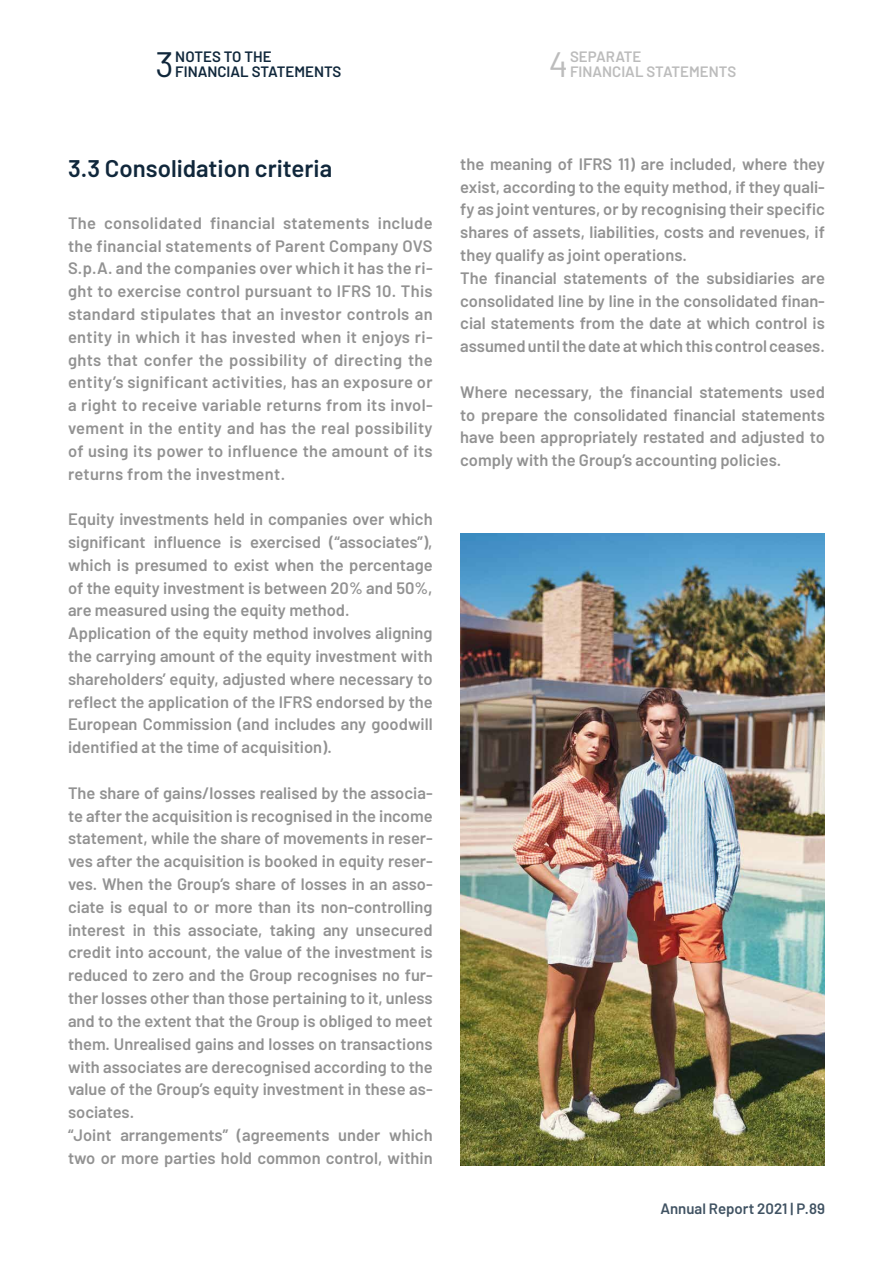
<style>
.page{position:relative;width:893px;height:1263px;background:#fff}
.page>*{position:absolute;margin:0;border:0;box-sizing:border-box;transform-origin:0 0}
.t1{font:35.25px "Barlow";color:#10273b}
.t2{font:35.25px "Barlow";color:#bcbcbc}
.t3{font:600 24px "Barlow";color:#10273b}
.t4{font:600 16.5px/22.8px "Barlow";color:#929292}
.t5{font:600 15px "Barlow";color:#10273b}
.t6{font:600 15px/15px "Barlow";color:#bcbcbc}
</style>
<div class="page">
<img style="left:460px;top:534px;width:365px;height:631px">
<p class="t5" style="left:175px;top:46px;width:98px">NOTES TO THE</p>
<h1 class="t1" style="left:155px;top:39px;width:20px">3</h1>
<p class="t5" style="left:175px;top:61px;width:168px">FINANCIAL STATEMENTS</p>
<p class="t6" style="left:570px;top:48px;width:168px">SEPARATE<br>FINANCIAL STATEMENTS</p>
<h1 class="t2" style="left:549px;top:39px;width:21px">4</h1>
<h2 class="t3" style="left:68px;top:151px;width:266px">3.3 Consolidation criteria</h2>
<p class="t4" style="left:68px;top:210px;width:366px;text-align:justify">The consolidated financial statements include the financial statements of Parent Company OVS S.p.A. and the companies over which it has the ri&shy;ght to exercise control pursuant to IFRS 10. This standard stipulates that an investor controls an entity in which it has invested when it enjoys ri&shy;ghts that confer the possibility of directing the entity’s significant activities, has an exposure or a right to receive variable returns from its invol&shy;vement in the entity and has the real possibility of using its power to influence the amount of its returns from the investment.</p>
<p class="t4" style="left:68px;top:506px;width:366px">Equity investments held in companies over which significant influence is exercised (“associates”), which is presumed to exist when the percentage of the equity investment is between 20% and 50%, are measured using the equity method.<br>Application of the equity method involves aligning the carrying amount of the equity investment with shareholders’ equity, adjusted where necessary to reflect the application of the IFRS endorsed by the European Commission (and includes any goodwill identified at the time of acquisition).</p>
<p class="t4" style="left:68px;top:780px;width:366px">The share of gains/losses realised by the associa&shy;te after the acquisition is recognised in the income statement, while the share of movements in reser&shy;ves after the acquisition is booked in equity reser&shy;ves. When the Group’s share of losses in an asso&shy;ciate is equal to or more than its non-controlling interest in this associate, taking any unsecured credit into account, the value of the investment is reduced to zero and the Group recognises no fur&shy;ther losses other than those pertaining to it, unless and to the extent that the Group is obliged to meet them. Unrealised gains and losses on transactions with associates are derecognised according to the value of the Group’s equity investment in these as&shy;sociates.<br>“Joint arrangements” (agreements under which two or more parties hold common control, within</p>
<p class="t4" style="left:460px;top:151px;width:366px">the meaning of IFRS 11) are included, where they exist, according to the equity method, if they quali&shy;fy as joint ventures, or by recognising their specific shares of assets, liabilities, costs and revenues, if they qualify as joint operations.<br>The financial statements of the subsidiaries are consolidated line by line in the consolidated finan&shy;cial statements from the date at which control is assumed until the date at which this control ceases.</p>
<p class="t4" style="left:460px;top:379px;width:366px;text-align:justify">Where necessary, the financial statements used to prepare the consolidated financial statements have been appropriately restated and adjusted to comply with the Group’s accounting policies.</p>
<p class="t5" style="left:660px;top:1198px;width:166px">Annual Report 2021 | P.89</p>
</div>
